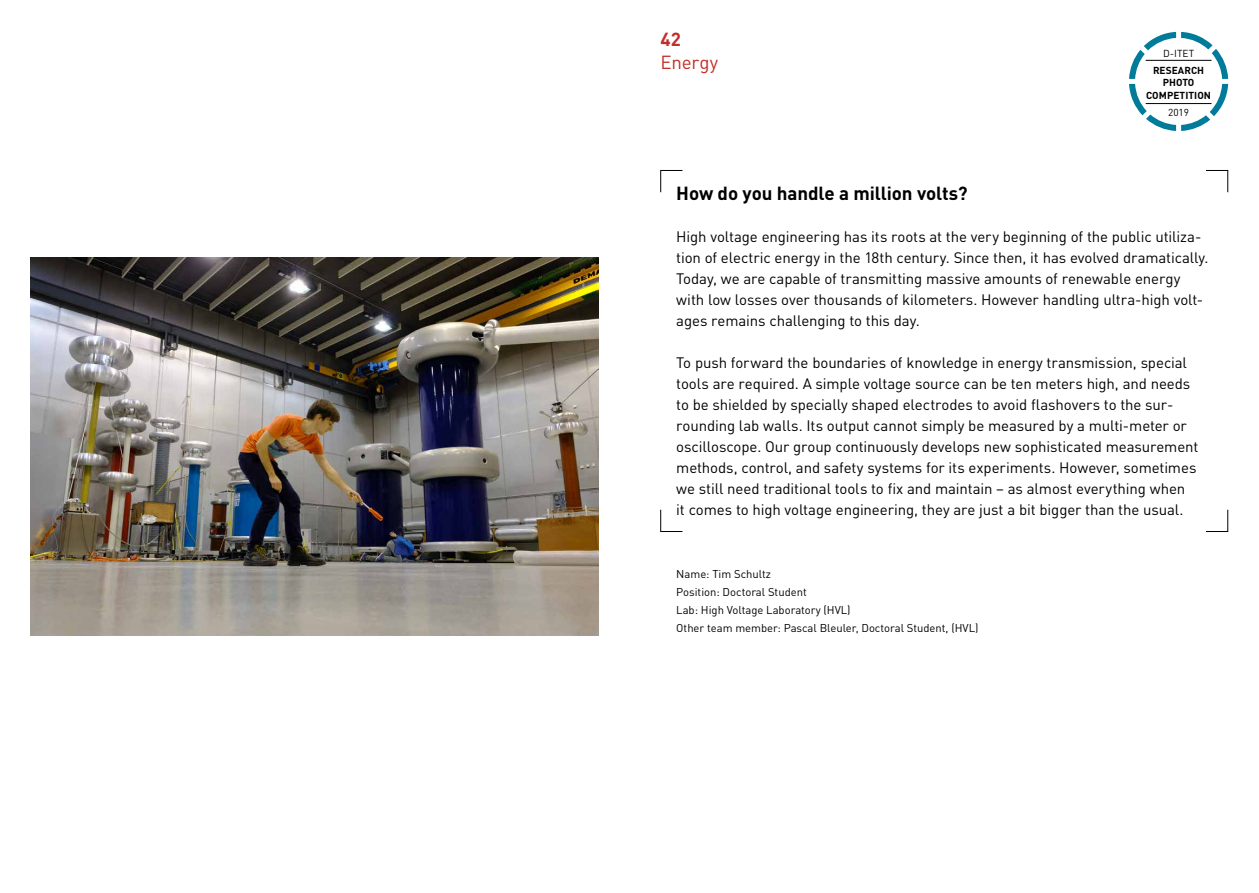
<style>
.page{position:relative;width:1259px;height:893px;background:#fff}
.page>*{position:absolute;margin:0;border:0;box-sizing:border-box;transform-origin:0 0}
.t1{font:700 18.75px "DIN Pro";letter-spacing:-.005em;color:#000}
.t2{font:18.75px "DIN Pro";letter-spacing:-.01em;color:#c32e29}
.t3{font:700 18.75px "DIN Pro";color:#c32e29}
.t4{font:15px/21px "DIN Pro";letter-spacing:-.005em;color:#000}
.t5{font:11.25px/18px "DIN Pro";color:#000}
.t6{font:700 10.05px/12.5px "DIN Pro";letter-spacing:.005em;color:#000;text-align:center}
.t7{font:10.05px "DIN Pro";letter-spacing:.005em;color:#000}
</style>
<div class="page">
<img style="left:31px;top:257px;width:567px;height:379px">
<svg style="left:660px;top:170px;width:23px;height:23px"></svg>
<svg style="left:1206px;top:170px;width:22px;height:23px"></svg>
<svg style="left:1129px;top:32px;width:99px;height:99px"></svg>
<hr style="left:1145px;top:60px;width:66px;height:1px;background:#000">
<hr style="left:1145px;top:103px;width:66px;height:1px;background:#000">
<svg style="left:660px;top:509px;width:23px;height:23px"></svg>
<svg style="left:1206px;top:509px;width:22px;height:23px"></svg>
<p class="t3" style="left:660px;top:24px;width:22px">42</p>
<p class="t2" style="left:660px;top:47px;width:59px">Energy</p>
<p class="t7" style="left:1163px;top:45px;width:33px">D-ITET</p>
<p class="t6" style="left:1146px;top:63px;width:66px">RESEARCH<br>PHOTO<br>COMPETITION</p>
<p class="t7" style="left:1168px;top:104px;width:23px">2019</p>
<p class="t1" style="left:676px;top:178px;width:293px">How do you handle a million volts?</p>
<p class="t4" style="left:676px;top:225px;width:534px">High voltage engineering has its roots at the very beginning of the public utiliza&shy;tion of electric energy in the 18th century. Since then, it has evolved dramatically.<br>Today, we are capable of transmitting massive amounts of renewable energy with low losses over thousands of kilometers. However handling ultra-high volt&shy;ages remains challenging to this day.</p>
<p class="t4" style="left:676px;top:351px;width:523px">To push forward the boundaries of knowledge in energy transmission, special tools are required. A simple voltage source can be ten meters high, and needs to be shielded by specially shaped electrodes to avoid flashovers to the sur&shy;rounding lab walls. Its output cannot simply be measured by a multi-meter or oscilloscope. Our group continuously develops new sophisticated measurement methods, control, and safety systems for its experiments. However, sometimes we still need traditional tools to fix and maintain – as almost everything when<br>it comes to high voltage engineering, they are just a bit bigger than the usual.</p>
<p class="t5" style="left:676px;top:563px;width:304px">Name: Tim Schultz<br>Position: Doctoral Student<br>Lab: High Voltage Laboratory (HVL)<br>Other team member: Pascal Bleuler, Doctoral Student, (HVL)</p>
</div>
